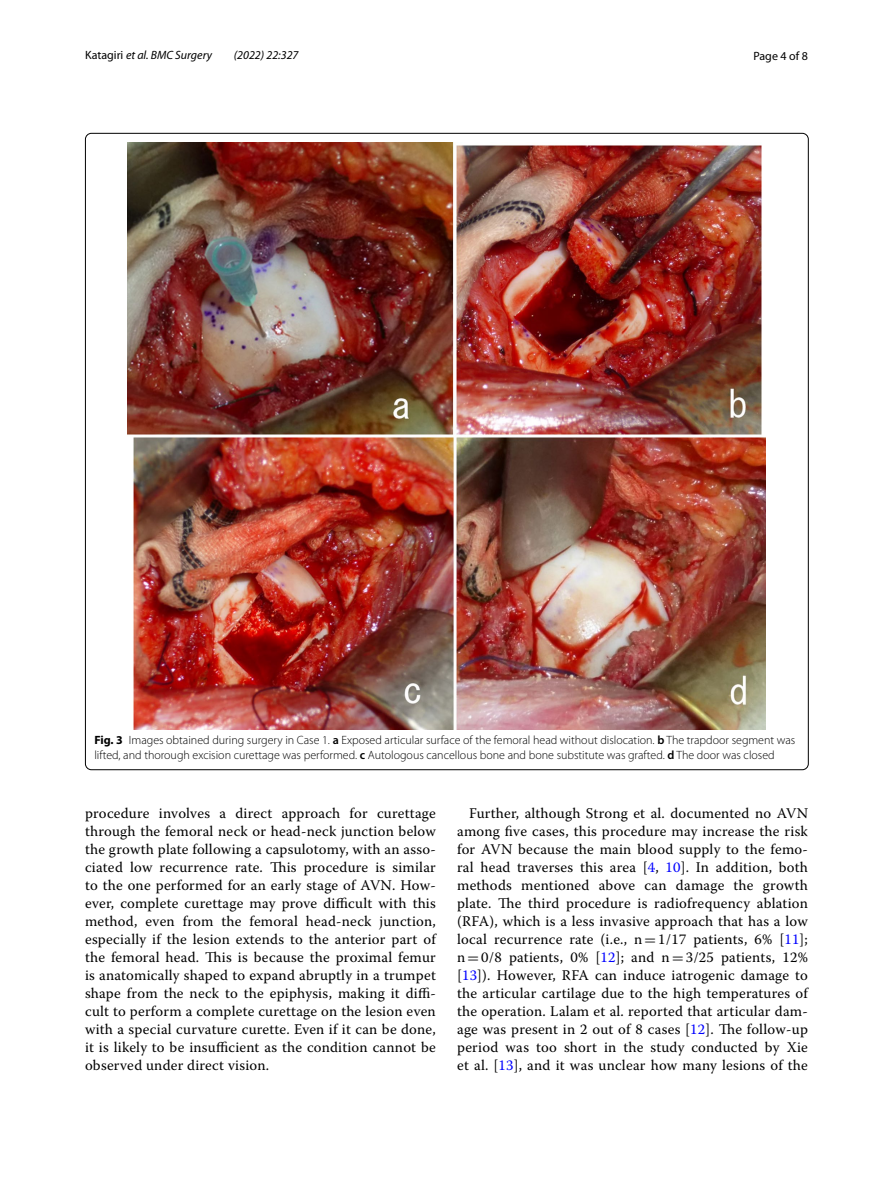
<style>
.page{position:relative;width:893px;height:1187px;background:#fff}
.page>*{position:absolute;margin:0;border:0;box-sizing:border-box;transform-origin:0 0}
.t1{font:14.7px/18px "Warnock Pro";letter-spacing:.015em;color:#000;text-align:justify}
.t2{font:300 12px/15px "Myriad Pro";color:#000}
.t3{font:italic 12px "Myriad Pro";color:#000}
.t4{font:12px "Myriad Pro";color:#000}
.s1{font-style:normal}
.s2{font-weight:700}
.s3{font-weight:600}
.s4{color:#00f}
.s5{font-family:"MTSY"}
</style>
<div class="page">
<img style="left:128px;top:142px;width:638px;height:587px">
<p class="t3" style="left:85px;top:48px;width:128px"><span class="s1">Katagiri</span> et al. BMC Surgery</p>
<p class="t3" style="left:234px;top:48px;width:66px">(2022) 22:327</p>
<p class="t4" style="left:753px;top:48px;width:56px">Page 4 of 8</p>
<p class="t2" style="left:94px;top:733px;width:702px"><span class="s2">Fig. 3</span> Images obtained during surgery in Case 1. <span class="s3">a</span> Exposed articular surface of the femoral head without dislocation. <span class="s3">b</span> The trapdoor segment was lifted, and thorough excision curettage was performed. <span class="s3">c</span> Autologous cancellous bone and bone substitute was grafted. <span class="s3">d</span> The door was closed</p>
<p class="t1" style="left:85px;top:804px;width:352px">procedure involves a direct approach for curettage through the femoral neck or head-neck junction below the growth plate following a capsulotomy, with an asso&shy;ciated low recurrence rate. This procedure is similar to the one performed for an early stage of AVN. How&shy;ever, complete curettage may prove difficult with this method, even from the femoral head-neck junction, especially if the lesion extends to the anterior part of the femoral head. This is because the proximal femur is anatomically shaped to expand abruptly in a trumpet shape from the neck to the epiphysis, making it diffi&shy;cult to perform a complete curettage on the lesion even with a special curvature curette. Even if it can be done, it is likely to be insufficient as the condition cannot be observed under direct vision.</p>
<p class="t1" style="left:457px;top:804px;width:352px;text-indent:12px">Further, although Strong et al. documented no AVN among five cases, this procedure may increase the risk for AVN because the main blood supply to the femo&shy;ral head traverses this area [<span class="s4">4</span>, <span class="s4">10</span>]. In addition, both methods mentioned above can damage the growth plate. The third procedure is radiofrequency ablation (RFA), which is a less invasive approach that has a low local recurrence rate (i.e., n<span class="s5">=</span>1/17 patients, 6% [<span class="s4">11</span>]; n<span class="s5">=</span>0/8 patients, 0% [<span class="s4">12</span>]; and n<span class="s5">=</span>3/25 patients, 12% [<span class="s4">13</span>]). However, RFA can induce iatrogenic damage to the articular cartilage due to the high temperatures of the operation. Lalam et al. reported that articular dam&shy;age was present in 2 out of 8 cases [<span class="s4">12</span>]. The follow-up period was too short in the study conducted by Xie et al. [<span class="s4">13</span>], and it was unclear how many lesions of the</p>
</div>
